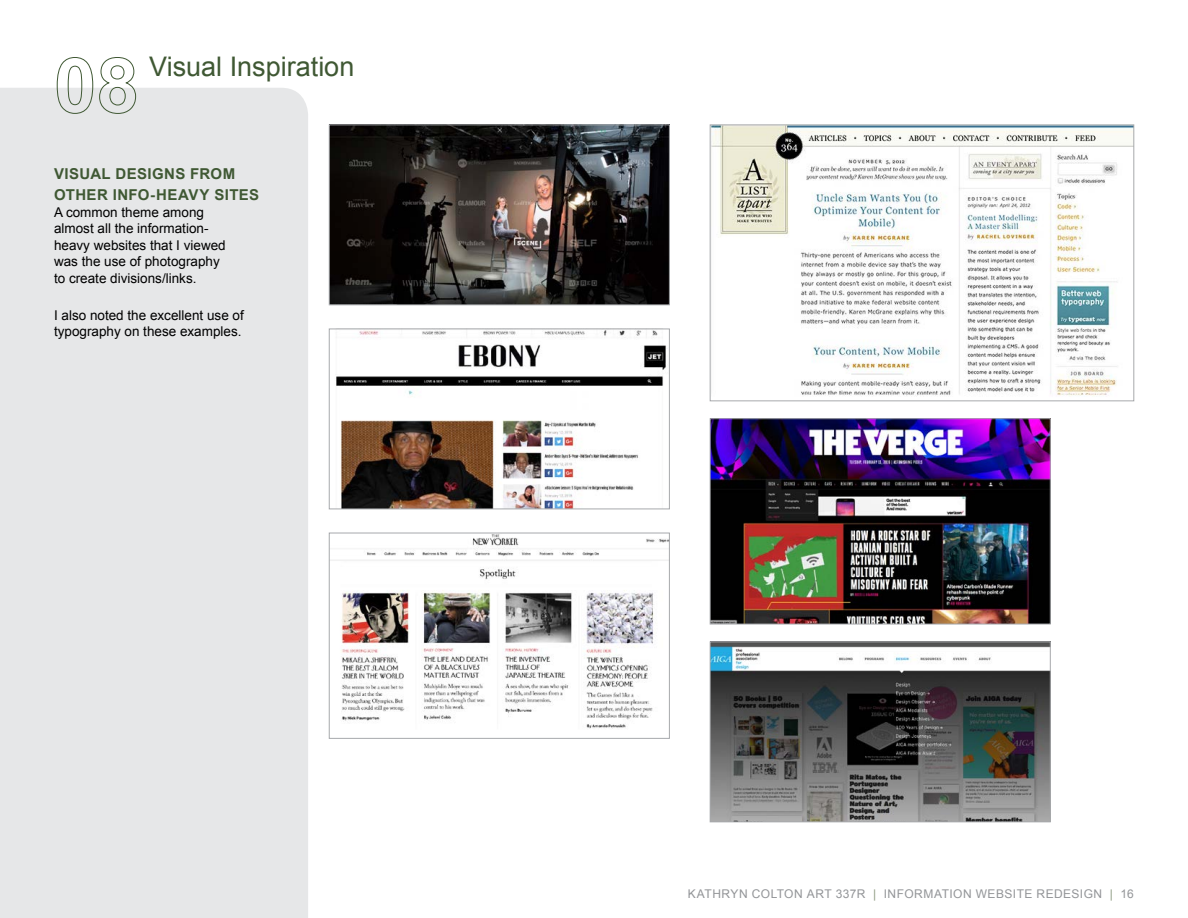
<style>
.page{position:relative;width:1188px;height:918px;background:#fff}
.page>*{position:absolute;margin:0;border:0;box-sizing:border-box;transform-origin:0 0}
.t1{font:27px "Arial";color:#3f5833}
.t2{font:700 15px/21px "Arial";letter-spacing:.03em;color:#3f5833}
.t3{font:13.5px/16.5px "Arial";color:#000}
.t4{font:12px "Arial";letter-spacing:.04em;color:#939598}
.s1{color:#8f9c83}
</style>
<div class="page">
<div style="left:0;top:88px;width:308px;height:830px;background:#e6e7e8"></div>
<svg style="left:56px;top:57px;width:80px;height:57px"></svg>
<img style="left:331px;top:127px;width:337px;height:176px">
<div style="left:329px;top:125px;width:341px;height:180px;border:1px solid #a7a9ac"></div>
<img style="left:712px;top:127px;width:420px;height:269px">
<div style="left:710px;top:125px;width:424px;height:276px;border:1px solid #a7a9ac"></div>
<img style="left:336px;top:331px;width:330px;height:176px">
<div style="left:329px;top:329px;width:341px;height:180px;border:1px solid #a7a9ac"></div>
<img style="left:712px;top:644px;width:337px;height:176px">
<div style="left:710px;top:642px;width:341px;height:180px;border:1px solid #a7a9ac"></div>
<img style="left:712px;top:420px;width:337px;height:202px">
<div style="left:710px;top:418px;width:341px;height:206px;border:1px solid #a7a9ac"></div>
<img style="left:331px;top:535px;width:337px;height:194px">
<div style="left:329px;top:533px;width:341px;height:206px;border:1px solid #a7a9ac"></div>
<h1 class="t1" style="left:149px;top:49px;width:207px">Visual Inspiration</h1>
<p class="t2" style="left:54px;top:164px;width:207px">VISUAL DESIGNS FROM<br>OTHER INFO-HEAVY SITES</p>
<p class="t3" style="left:54px;top:204px;width:173px">A common theme among almost all the information&shy;heavy websites that I viewed was the use of photography to create divisions/links.</p>
<p class="t3" style="left:54px;top:307px;width:191px">I also noted the excellent use of typography on these examples.</p>
<p class="t4" style="left:688px;top:886px;width:448px">KATHRYN COLTON ART 337R <span class="s1">|</span> INFORMATION WEBSITE REDESIGN <span class="s1">|</span> 16</p>
</div>
